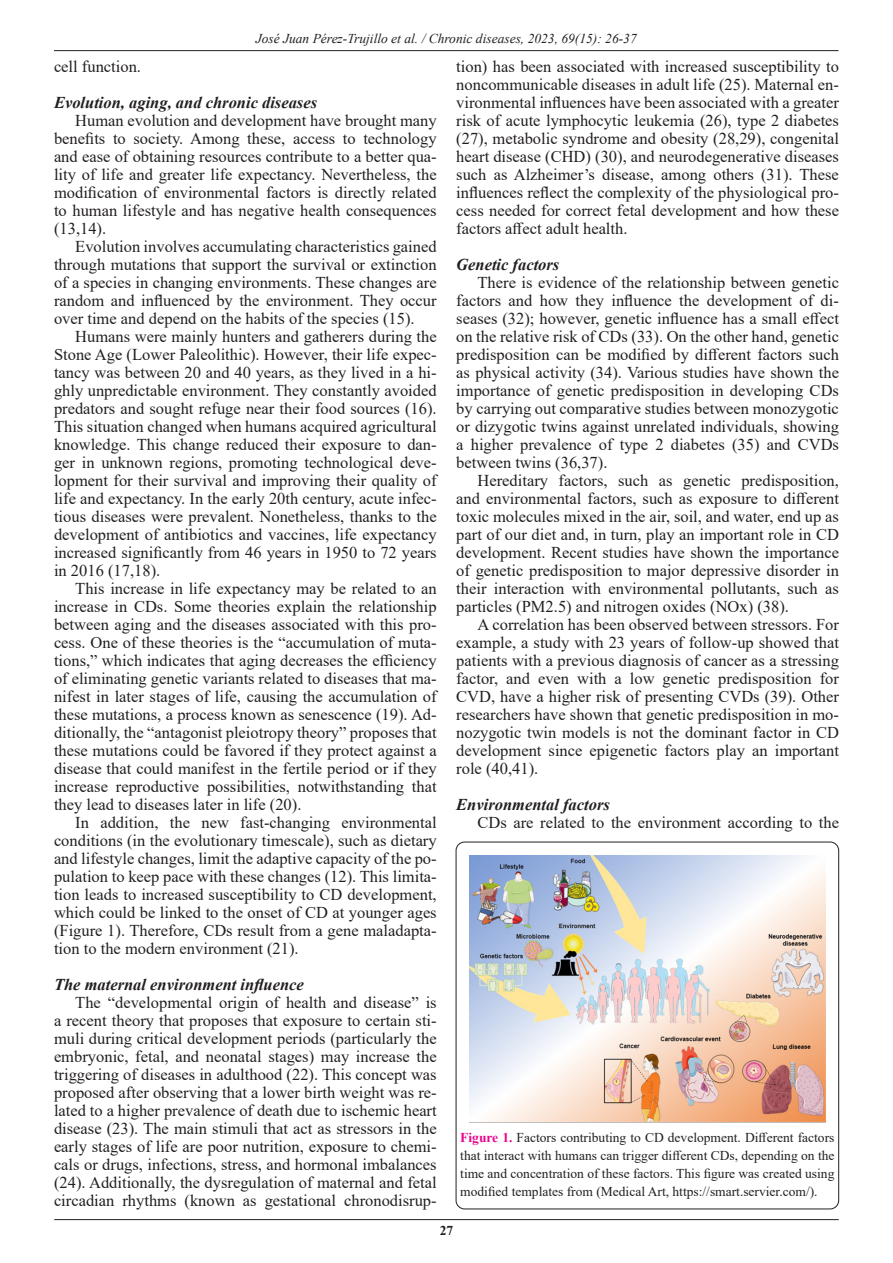
<style>
.page{position:relative;width:893px;height:1263px;background:#fff}
.page>*{position:absolute;margin:0;border:0;box-sizing:border-box;transform-origin:0 0}
.t1{font:16.5px/18px "Times New Roman";color:#231f20;text-align:justify}
.t2{font:italic 700 16.5px "Times New Roman";color:#231f20}
.t3{font:13.5px/18px "Times New Roman";color:#231f20;text-align:justify}
.t4{font:italic 13.5px "Times New Roman";color:#231f20}
.t5{font:700 13.5px "Times New Roman";color:#231f20}
.s1{font-weight:700;color:#ed028c}
</style>
<div class="page">
<hr style="left:54px;top:50px;width:784px;height:1px;background:#231f20">
<hr style="left:54px;top:1219px;width:785px;height:1px;background:#231f20">
<div style="left:456px;top:842px;width:383px;height:367px;border:1px solid #231f20;border-radius:9px"></div>
<img style="left:469px;top:855px;width:357px;height:268px">
<p class="t4" style="left:256px;top:29px;width:383px">José Juan Pérez-Trujillo et al. / Chronic diseases, 2023, 69(15): 26-37</p>
<p class="t1" style="left:54px;top:57px;width:89px">cell function.</p>
<p class="t2" style="left:54px;top:91px;width:265px">Evolution, aging, and chronic diseases</p>
<p class="t1" style="left:54px;top:111px;width:384px;text-indent:21px">Human evolution and development have brought many benefits to society. Among these, access to technology and ease of obtaining resources contribute to a better qua&shy;lity of life and greater life expectancy. Nevertheless, the modification of environmental factors is directly related to human lifestyle and has negative health consequences (13,14).</p>
<p class="t1" style="left:54px;top:237px;width:384px;text-indent:21px">Evolution involves accumulating characteristics gained through mutations that support the survival or extinction of a species in changing environments. These changes are random and influenced by the environment. They occur over time and depend on the habits of the species (15).</p>
<p class="t1" style="left:54px;top:327px;width:384px;text-indent:21px">Humans were mainly hunters and gatherers during the Stone Age (Lower Paleolithic). However, their life expec&shy;tancy was between 20 and 40 years, as they lived in a hi&shy;ghly unpredictable environment. They constantly avoided predators and sought refuge near their food sources (16).<br>This situation changed when humans acquired agricultural knowledge. This change reduced their exposure to dan&shy;ger in unknown regions, promoting technological deve&shy;lopment for their survival and improving their quality of life and expectancy. In the early 20th century, acute infec&shy;tious diseases were prevalent. Nonetheless, thanks to the development of antibiotics and vaccines, life expectancy increased significantly from 46 years in 1950 to 72 years in 2016 (17,18).</p>
<p class="t1" style="left:54px;top:579px;width:384px;text-indent:21px">This increase in life expectancy may be related to an increase in CDs. Some theories explain the relationship between aging and the diseases associated with this pro&shy;cess. One of these theories is the “accumulation of muta&shy;tions,” which indicates that aging decreases the efficiency of eliminating genetic variants related to diseases that ma&shy;nifest in later stages of life, causing the accumulation of these mutations, a process known as senescence (19). Ad&shy;ditionally, the “antagonist pleiotropy theory” proposes that these mutations could be favored if they protect against a disease that could manifest in the fertile period or if they increase reproductive possibilities, notwithstanding that they lead to diseases later in life (20).</p>
<p class="t1" style="left:54px;top:813px;width:384px;text-indent:21px">In addition, the new fast-changing environmental conditions (in the evolutionary timescale), such as dietary and lifestyle changes, limit the adaptive capacity of the po&shy;pulation to keep pace with these changes (12). This limita&shy;tion leads to increased susceptibility to CD development, which could be linked to the onset of CD at younger ages (Figure 1). Therefore, CDs result from a gene maladapta&shy;tion to the modern environment (21).</p>
<p class="t2" style="left:54px;top:973px;width:251px">The maternal environment influence</p>
<p class="t1" style="left:54px;top:993px;width:384px;text-indent:21px">The “developmental origin of health and disease” is a recent theory that proposes that exposure to certain sti&shy;muli during critical development periods (particularly the embryonic, fetal, and neonatal stages) may increase the triggering of diseases in adulthood (22). This concept was proposed after observing that a lower birth weight was re&shy;lated to a higher prevalence of death due to ischemic heart disease (23). The main stimuli that act as stressors in the early stages of life are poor nutrition, exposure to chemi&shy;cals or drugs, infections, stress, and hormonal imbalances (24). Additionally, the dysregulation of maternal and fetal circadian rhythms (known as gestational chronodisrup-</p>
<p class="t1" style="left:456px;top:57px;width:384px">tion) has been associated with increased susceptibility to noncommunicable diseases in adult life (25). Maternal en&shy;vironmental influences have been associated with a greater risk of acute lymphocytic leukemia (26), type 2 diabetes (27), metabolic syndrome and obesity (28,29), congenital heart disease (CHD) (30), and neurodegenerative diseases such as Alzheimer’s disease, among others (31). These influences reflect the complexity of the physiological pro&shy;cess needed for correct fetal development and how these factors affect adult health.</p>
<p class="t2" style="left:456px;top:253px;width:105px">Genetic factors</p>
<p class="t1" style="left:456px;top:273px;width:384px;text-indent:21px">There is evidence of the relationship between genetic factors and how they influence the development of di&shy;seases (32); however, genetic influence has a small effect on the relative risk of CDs (33). On the other hand, genetic predisposition can be modified by different factors such as physical activity (34). Various studies have shown the importance of genetic predisposition in developing CDs by carrying out comparative studies between monozygotic or dizygotic twins against unrelated individuals, showing a higher prevalence of type 2 diabetes (35) and CVDs between twins (36,37).</p>
<p class="t1" style="left:456px;top:471px;width:384px;text-indent:21px">Hereditary factors, such as genetic predisposition, and environmental factors, such as exposure to different toxic molecules mixed in the air, soil, and water, end up as part of our diet and, in turn, play an important role in CD development. Recent studies have shown the importance of genetic predisposition to major depressive disorder in their interaction with environmental pollutants, such as particles (PM2.5) and nitrogen oxides (NOx) (38).</p>
<p class="t1" style="left:456px;top:615px;width:384px;text-indent:21px">A correlation has been observed between stressors. For example, a study with 23 years of follow-up showed that patients with a previous diagnosis of cancer as a stressing factor, and even with a low genetic predisposition for CVD, have a higher risk of presenting CVDs (39). Other researchers have shown that genetic predisposition in mo&shy;nozygotic twin models is not the dominant factor in CD development since epigenetic factors play an important role (40,41).</p>
<p class="t2" style="left:456px;top:793px;width:155px">Environmental factors</p>
<p class="t1" style="left:477px;top:813px;width:363px">CDs are related to the environment according to the</p>
<p class="t3" style="left:460px;top:1127px;width:376px"><span class="s1">Figure 1.</span> Factors contributing to CD development. Different factors that interact with humans can trigger different CDs, depending on the time and concentration of these factors. This figure was created using modified templates from (Medical Art, https://smart.servier.com/).</p>
<p class="t5" style="left:440px;top:1220px;width:15px">27</p>
</div>
